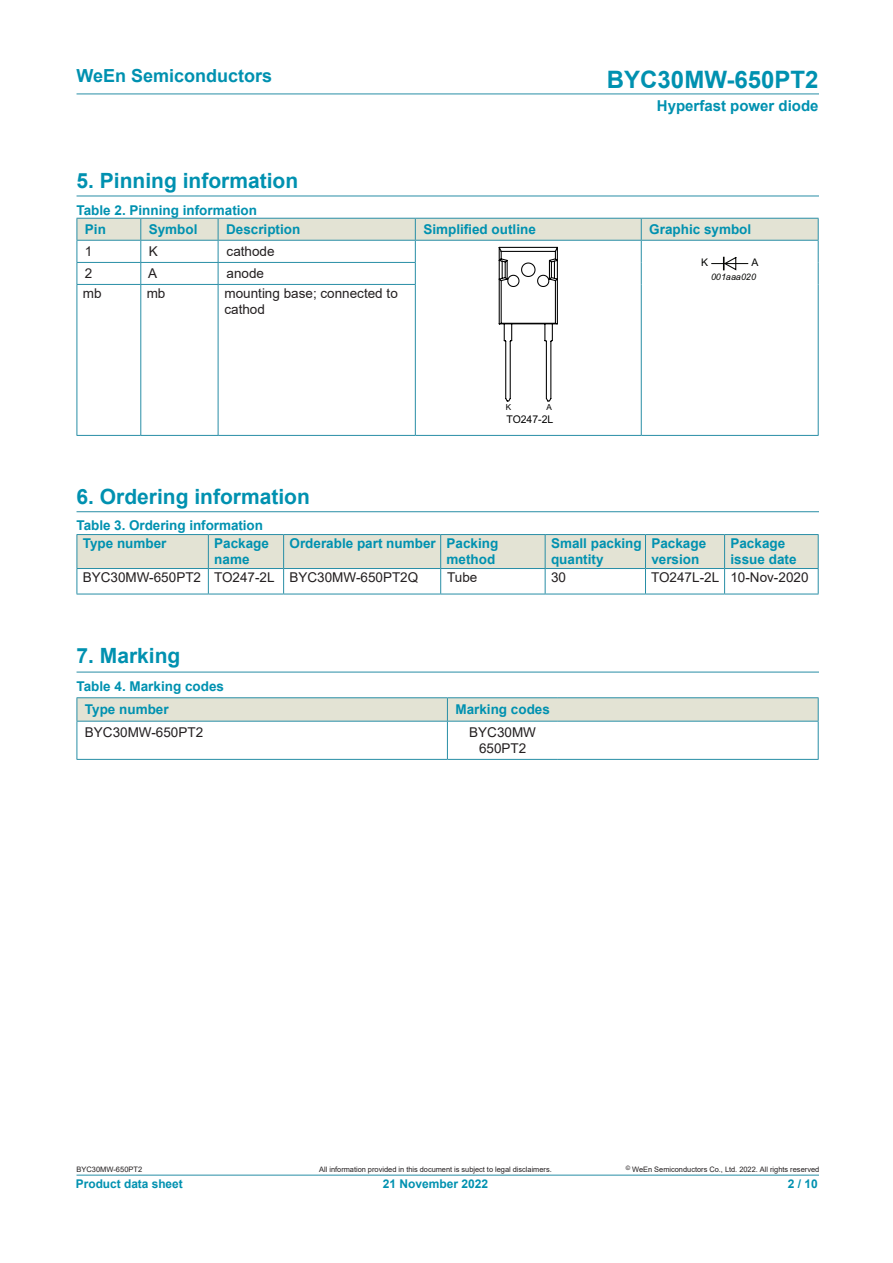
<style>
.page{position:relative;width:893px;height:1263px;background:#fff}
.page>*{position:absolute;margin:0;border:0;box-sizing:border-box;transform-origin:0 0}
.t1{font:700 24px "Arial";color:#0091b0}
.DS1{font:700 21px "Arial";color:#0091b0}
.t2{font:700 18px "Arial";color:#0091b0}
.t3{font:700 15px "Arial";color:#0091b0}
.t4{font:700 13.5px "Arial";color:#0091b0}
.t5{font:13.5px "Arial";color:#231f20}
.t6{font:700 12px "Arial";color:#0091b0}
.t7{font:10.65px "Arial";color:#030303}
.t8{font:10.5px "Arial";color:#040503}
.t9{font:italic 9px "Arial";color:#040503}
.t10{font:8.25px "Arial";color:#030303}
.t11{font:7.5px "Arial";letter-spacing:-.005em;color:#231f20}
</style>
<div class="page">
<hr style="left:77px;top:94px;width:742px;height:1px;background:#288ea6">
<hr style="left:77px;top:1175px;width:742px;height:1px;background:#288ea6">
<hr style="left:77px;top:196px;width:742px;height:1px;background:#288ea6">
<hr style="left:77px;top:511px;width:742px;height:1px;background:#288ea6">
<hr style="left:641px;top:284px;width:1px;height:151px;background:#288ea6">
<hr style="left:818px;top:284px;width:1px;height:151px;background:#288ea6">
<hr style="left:77px;top:285px;width:1px;height:150px;background:#288ea6">
<hr style="left:140px;top:285px;width:1px;height:150px;background:#288ea6">
<hr style="left:218px;top:285px;width:1px;height:150px;background:#288ea6">
<hr style="left:415px;top:285px;width:1px;height:150px;background:#288ea6">
<hr style="left:77px;top:435px;width:64px;height:1px;background:#288ea6">
<hr style="left:141px;top:435px;width:77px;height:1px;background:#288ea6">
<hr style="left:218px;top:435px;width:197px;height:1px;background:#288ea6">
<hr style="left:415px;top:435px;width:226px;height:1px;background:#288ea6">
<hr style="left:641px;top:435px;width:178px;height:1px;background:#288ea6">
<svg style="left:77px;top:218px;width:742px;height:184px"></svg>
<hr style="left:77px;top:672px;width:742px;height:1px;background:#288ea6">
<div style="left:77px;top:534px;width:131px;height:34px;background:#e3e3d4"></div>
<svg style="left:77px;top:569px;width:1px;height:25px"></svg>
<svg style="left:208px;top:535px;width:611px;height:59px"></svg>
<hr style="left:77px;top:534px;width:131px;height:1px;background:#288ea6">
<hr style="left:77px;top:535px;width:1px;height:33px;background:#288ea6">
<hr style="left:208px;top:534px;width:76px;height:1px;background:#288ea6">
<hr style="left:284px;top:534px;width:157px;height:1px;background:#288ea6">
<hr style="left:441px;top:534px;width:104px;height:1px;background:#288ea6">
<hr style="left:545px;top:534px;width:100px;height:1px;background:#288ea6">
<hr style="left:645px;top:534px;width:80px;height:1px;background:#288ea6">
<hr style="left:725px;top:534px;width:94px;height:1px;background:#288ea6">
<hr style="left:77px;top:568px;width:131px;height:1px;background:#288ea6">
<hr style="left:208px;top:568px;width:76px;height:1px;background:#288ea6">
<hr style="left:284px;top:568px;width:157px;height:1px;background:#288ea6">
<hr style="left:441px;top:568px;width:104px;height:1px;background:#288ea6">
<hr style="left:545px;top:568px;width:100px;height:1px;background:#288ea6">
<hr style="left:645px;top:568px;width:80px;height:1px;background:#288ea6">
<hr style="left:725px;top:568px;width:94px;height:1px;background:#288ea6">
<hr style="left:77px;top:594px;width:131px;height:1px;background:#288ea6">
<hr style="left:208px;top:594px;width:76px;height:1px;background:#288ea6">
<hr style="left:284px;top:594px;width:157px;height:1px;background:#288ea6">
<hr style="left:441px;top:594px;width:104px;height:1px;background:#288ea6">
<hr style="left:545px;top:594px;width:100px;height:1px;background:#288ea6">
<hr style="left:645px;top:594px;width:80px;height:1px;background:#288ea6">
<hr style="left:725px;top:594px;width:94px;height:1px;background:#288ea6">
<hr style="left:77px;top:697px;width:370px;height:1px;background:#288ea6">
<hr style="left:447px;top:697px;width:111px;height:1px;background:#288ea6">
<hr style="left:77px;top:759px;width:370px;height:1px;background:#288ea6">
<hr style="left:447px;top:759px;width:111px;height:1px;background:#288ea6">
<hr style="left:558px;top:697px;width:261px;height:1px;background:#288ea6">
<svg style="left:77px;top:698px;width:742px;height:61px"></svg>
<hr style="left:558px;top:721px;width:261px;height:1px;background:#288ea6">
<hr style="left:818px;top:721px;width:1px;height:38px;background:#288ea6">
<hr style="left:558px;top:759px;width:261px;height:1px;background:#288ea6">
<h3 class="t2" style="left:77px;top:63px;width:197px">WeEn Semiconductors</h3>
<h1 class="t1" style="left:607px;top:62px;width:213px">BYC30MW-650PT2</h1>
<p class="t3" style="left:657px;top:95px;width:163px">Hyperfast power diode</p>
<p class="DS1" style="left:77px;top:166px;width:223px">5. Pinning information</p>
<p class="t4" style="left:77px;top:200px;width:182px">Table 2. Pinning information</p>
<p class="t4" style="left:85px;top:220px;width:23px">Pin</p>
<p class="t4" style="left:149px;top:220px;width:50px">Symbol</p>
<p class="t4" style="left:226px;top:220px;width:76px">Description</p>
<p class="t4" style="left:423px;top:220px;width:114px">Simplified outline</p>
<p class="t4" style="left:649px;top:220px;width:104px">Graphic symbol</p>
<p class="t5" style="left:85px;top:242px;width:9px">1</p>
<p class="t5" style="left:149px;top:242px;width:11px">K</p>
<p class="t5" style="left:227px;top:242px;width:50px">cathode</p>
<p class="t5" style="left:85px;top:264px;width:9px">2</p>
<p class="t5" style="left:148px;top:264px;width:11px">A</p>
<p class="t5" style="left:227px;top:264px;width:39px">anode</p>
<p class="t5" style="left:83px;top:284px;width:20px">mb</p>
<p class="t5" style="left:147px;top:284px;width:20px">mb</p>
<p class="t5" style="left:224px;top:284px;width:175px">mounting base; connected to</p>
<p class="t5" style="left:224px;top:300px;width:42px">cathod</p>
<p class="t8" style="left:701px;top:255px;width:9px">K</p>
<p class="t8" style="left:751px;top:255px;width:9px">A</p>
<p class="t9" style="left:711px;top:271px;width:46px">001aaa020</p>
<p class="t10" style="left:506px;top:401px;width:7px">K</p>
<p class="t10" style="left:546px;top:401px;width:7px">A</p>
<p class="t7" style="left:506px;top:412px;width:48px">TO247-2L</p>
<p class="DS1" style="left:77px;top:482px;width:235px">6. Ordering information</p>
<p class="t4" style="left:77px;top:516px;width:188px">Table 3. Ordering information</p>
<p class="t4" style="left:83px;top:534px;width:85px">Type number</p>
<p class="t4" style="left:214px;top:534px;width:56px">Package</p>
<p class="t4" style="left:214px;top:550px;width:37px">name</p>
<p class="t4" style="left:289px;top:534px;width:148px">Orderable part number</p>
<p class="t4" style="left:447px;top:534px;width:53px">Packing</p>
<p class="t4" style="left:447px;top:550px;width:50px">method</p>
<p class="t4" style="left:551px;top:534px;width:92px">Small packing</p>
<p class="t4" style="left:551px;top:550px;width:54px">quantity</p>
<p class="t4" style="left:651px;top:534px;width:56px">Package</p>
<p class="t4" style="left:651px;top:550px;width:50px">version</p>
<p class="t4" style="left:730px;top:534px;width:56px">Package</p>
<p class="t4" style="left:730px;top:550px;width:68px">issue date</p>
<p class="t5" style="left:83px;top:568px;width:120px">BYC30MW-650PT2</p>
<p class="t5" style="left:214px;top:568px;width:62px">TO247-2L</p>
<p class="t5" style="left:289px;top:568px;width:130px">BYC30MW-650PT2Q</p>
<p class="t5" style="left:447px;top:568px;width:32px">Tube</p>
<p class="t5" style="left:551px;top:568px;width:17px">30</p>
<p class="t5" style="left:651px;top:568px;width:70px">TO247L-2L</p>
<p class="t5" style="left:730px;top:568px;width:80px">10-Nov-2020</p>
<p class="DS1" style="left:77px;top:641px;width:105px">7. Marking</p>
<p class="t4" style="left:77px;top:677px;width:149px">Table 4. Marking codes</p>
<p class="t4" style="left:85px;top:699px;width:85px">Type number</p>
<p class="t4" style="left:455px;top:699px;width:96px">Marking codes</p>
<p class="t5" style="left:85px;top:723px;width:120px">BYC30MW-650PT2</p>
<p class="t5" style="left:469px;top:723px;width:68px">BYC30MW</p>
<p class="t5" style="left:479px;top:739px;width:49px">650PT2</p>
<p class="t11" style="left:77px;top:1164px;width:67px">BYC30MW-650PT2</p>
<p class="t6" style="left:76px;top:1175px;width:108px">Product data sheet</p>
<p class="t11" style="left:319px;top:1164px;width:234px">All information provided in this document is subject to legal disclaimers.</p>
<p class="t11" style="left:626px;top:1164px;width:195px"><sup>©</sup> WeEn Semiconductors Co., Ltd. 2022. All rights reserved</p>
<p class="t6" style="left:383px;top:1175px;width:107px">21 November 2022</p>
<p class="t6" style="left:788px;top:1175px;width:32px">2 / 10</p>
</div>
